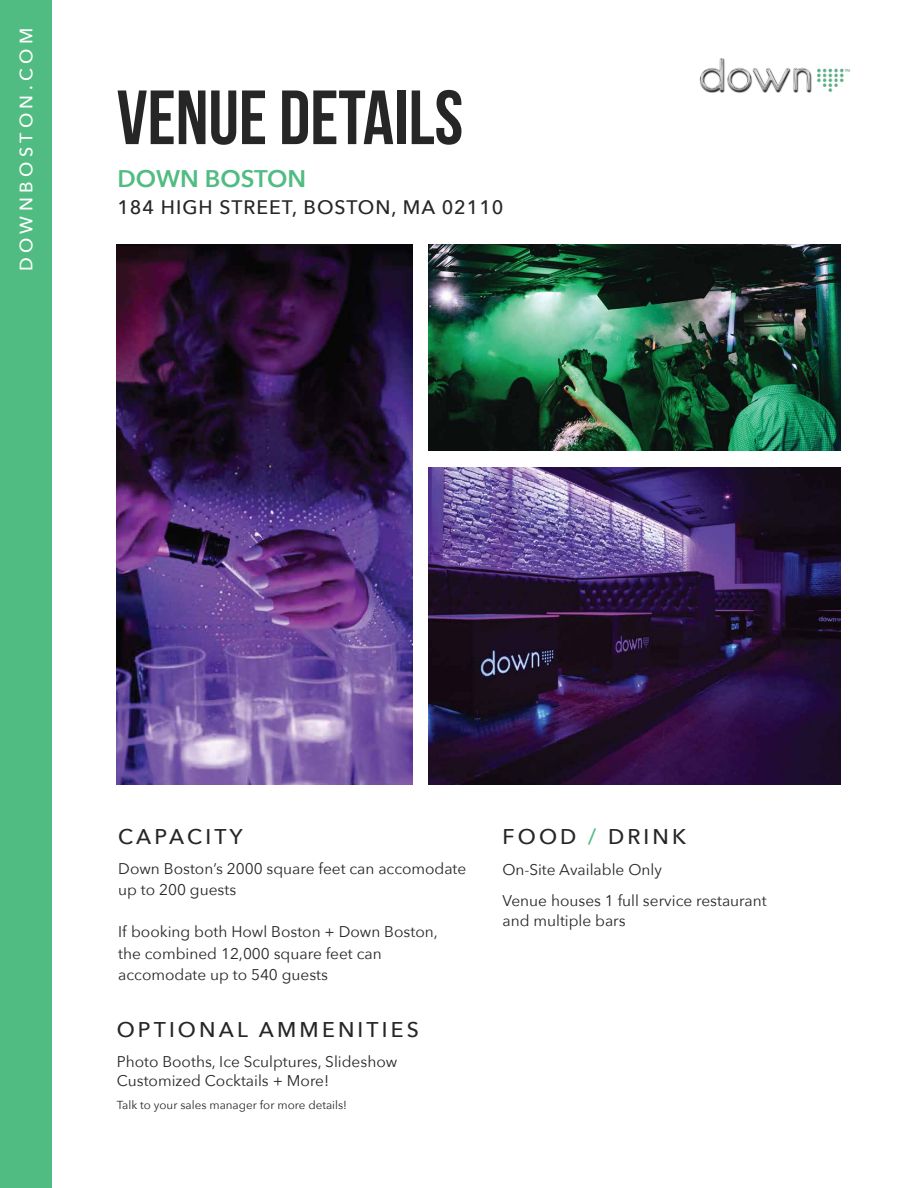
<style>
.page{position:relative;width:918px;height:1188px;background:#fff}
.page>*{position:absolute;margin:0;border:0;box-sizing:border-box;transform-origin:0 0}
.t1{font:700 76.65px "Bebas Neue";color:#272626}
.t2{font:600 24px "Avenir Next";color:#50bc82}
.t3{font:500 21.3px "Avenir Next";letter-spacing:.15em;color:#272626}
.t4{font:500 19.5px "Avenir Next";letter-spacing:.05em;color:#272626}
.t5{font:500 18px "Avenir Next";letter-spacing:.25em;color:#fff}
.t6{font:15.45px/21.1px "Avenir Next";color:#272626}
.t7{font:11.55px "Avenir Next";color:#272626}
.s1{color:#50bc82}
</style>
<div class="page">
<div style="left:0;top:0;width:52px;height:1188px;background:#50bc82"></div>
<img style="left:699px;top:58px;width:152px;height:35px">
<img style="left:117px;top:245px;width:296px;height:539px">
<img style="left:428px;top:468px;width:412px;height:316px">
<img style="left:428px;top:245px;width:412px;height:206px">
<p class="t5" style="left:11px;top:271px;width:245px;rotate:-90deg">DOWNBOSTON.COM</p>
<h1 class="t1" style="left:117px;top:76px;width:348px">VENUE DETAILS</h1>
<h2 class="t2" style="left:117px;top:158px;width:190px">DOWN BOSTON</h2>
<p class="t4" style="left:117px;top:190px;width:388px">184 HIGH STREET, BOSTON, MA 02110</p>
<h3 class="t3" style="left:118px;top:818px;width:126px">CAPACITY</h3>
<p class="t6" style="left:118px;top:857px;width:350px">Down Boston’s 2000 square feet can accomodate up to 200 guests</p>
<p class="t6" style="left:118px;top:921px;width:321px">If booking both Howl Boston + Down Boston, the combined 12,000 square feet can accomodate up to 540 guests</p>
<h3 class="t3" style="left:117px;top:1012px;width:304px">OPTIONAL AMMENITIES</h3>
<p class="t6" style="left:117px;top:1052px;width:282px;line-height:18.6px">Photo Booths, Ice Sculptures, Slideshow<br>Customized Cocktails + More!</p>
<p class="t7" style="left:117px;top:1095px;width:232px">Talk to your sales manager for more details!</p>
<h3 class="t3" style="left:502px;top:818px;width:185px">FOOD <span class="s1">/</span> DRINK</h3>
<p class="t6" style="left:502px;top:853px;width:266px;line-height:31.7px">On-Site Available Only<br>Venue houses 1 full service restaurant</p>
<p class="t6" style="left:502px;top:909px;width:125px">and multiple bars</p>
</div>
